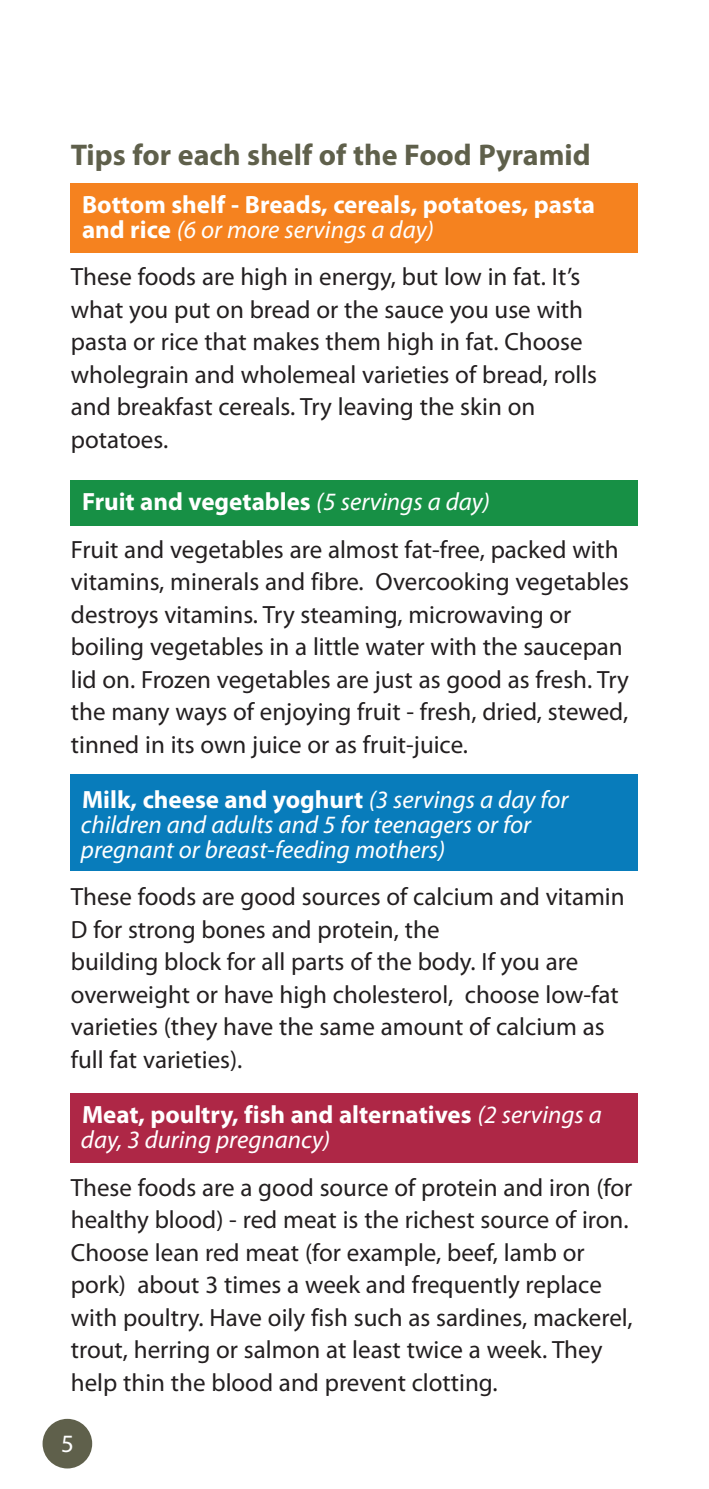
<style>
.page{position:relative;width:709px;height:1489px;background:#fff}
.page>*{position:absolute;margin:0;border:0;box-sizing:border-box;transform-origin:0 0}
.t1{font:700 30px "Myriad Pro";color:#5f604b}
.t2{font:25px/32.5px "Myriad Pro";color:#231f20}
.t3{font:700 25px/25px "Myriad Pro";color:#fff}
.t4{font:italic 25px/25px "Myriad Pro";color:#fff}
.t5{font:25px "Myriad Pro";color:#fff}
.s1{font-weight:400;font-style:italic}
.s2{font-weight:700;color:#fff}
.s3{font-style:italic;color:#fff}
.s4{font-weight:700;font-style:normal}
</style>
<div class="page">
<div style="left:71px;top:184px;width:567px;height:69px;background:#f5821f"></div>
<div style="left:71px;top:1093px;width:567px;height:69px;background:#ae2746"></div>
<div style="left:71px;top:774px;width:567px;height:96px;background:#087cbb"></div>
<div style="left:71px;top:480px;width:567px;height:45px;background:#179045"></div>
<div style="left:43px;top:1418px;width:49px;height:50px;background:#5f604b;border-radius:50%"></div>
<p class="t1" style="left:71px;top:144px;width:521px">Tips for each shelf of the Food Pyramid</p>
<p class="t3" style="left:82px;top:194px;width:514px">Bottom shelf - Breads, cereals, potatoes, pasta and rice <span class="s1">(6 or more servings a day)</span></p>
<p class="t2" style="left:71px;top:263px;width:527px">These foods are high in energy, but low in fat. It’s what you put on bread or the sauce you use with pasta or rice that makes them high in fat. Choose wholegrain and wholemeal varieties of bread, rolls and breakfast cereals. Try leaving the skin on potatoes.</p>
<p class="t2" style="left:71px;top:480px;width:549px;line-height:47.5px;text-indent:11px"><span class="s2">Fruit and vegetables</span> <span class="s3">(5 servings a day)<br></span>Fruit and vegetables are almost fat-free, packed with</p>
<p class="t2" style="left:71px;top:568px;width:560px">vitamins, minerals and fibre. Overcooking vegetables destroys vitamins. Try steaming, microwaving or boiling vegetables in a little water with the saucepan lid on. Frozen vegetables are just as good as fresh. Try the many ways of enjoying fruit - fresh, dried, stewed, tinned in its own juice or as fruit-juice.</p>
<p class="t4" style="left:81px;top:789px;width:489px"><span class="s4">Milk, cheese and yoghurt</span> (3 servings a day for children and adults and 5 for teenagers or for pregnant or breast-feeding mothers)</p>
<p class="t2" style="left:71px;top:883px;width:555px">These foods are good sources of calcium and vitamin D for strong bones and protein, the<br>building block for all parts of the body. If you are overweight or have high cholesterol, choose low-fat varieties (they have the same amount of calcium as full fat varieties).</p>
<p class="t3" style="left:81px;top:1104px;width:522px">Meat, poultry, fish and alternatives <span class="s1">(2 servings a day, 3 during pregnancy)</span></p>
<p class="t2" style="left:71px;top:1173px;width:563px">These foods are a good source of protein and iron (for healthy blood) - red meat is the richest source of iron.<br>Choose lean red meat (for example, beef, lamb or pork) about 3 times a week and frequently replace with poultry. Have oily fish such as sardines, mackerel, trout, herring or salmon at least twice a week. They help thin the blood and prevent clotting.</p>
<p class="t5" style="left:61px;top:1433px;width:14px">5</p>
</div>
